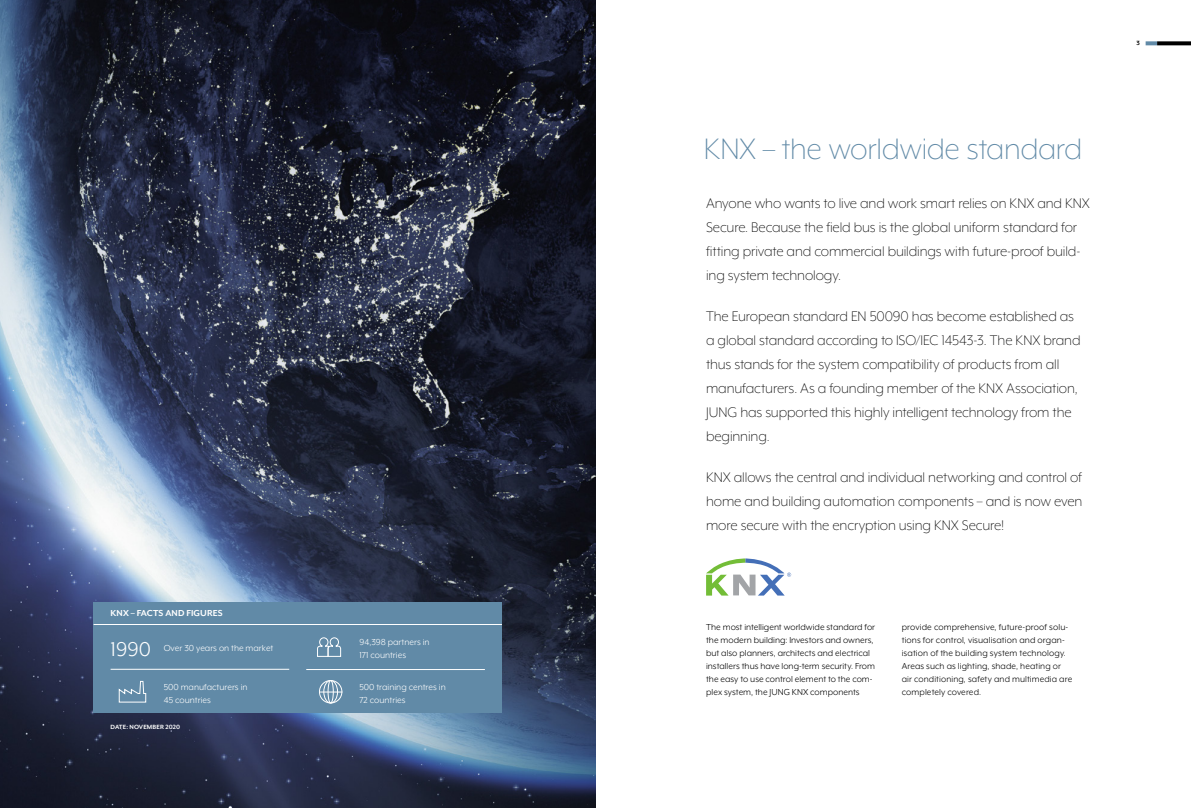
<style>
.page{position:relative;width:1191px;height:808px;background:#fff}
.page>*{position:absolute;margin:0;border:0;box-sizing:border-box;transform-origin:0 0}
.t1{font:300 34px "Mr Eaves XL Mod OT";letter-spacing:-.01em;color:#618aa7}
.t2{font:23px "Mr Eaves XL Mod OT";color:#fff}
.t3{font:300 16px/24px "Mr Eaves XL Mod OT";letter-spacing:-.005em;color:#000}
.t4{font:10px/13px "Mr Eaves XL Mod OT";letter-spacing:.005em;color:#000}
.t5{font:10px/13px "Mr Eaves XL Mod OT";color:#fff}
.t6{font:700 10px "Mr Eaves XL Mod OT";letter-spacing:.01em;color:#fff}
.t7{font:700 7px "Mr Eaves XL Mod OT";letter-spacing:.015em;color:#fff}
.t8{font:700 7px "Mr Eaves XL Mod OT";color:#000}
</style>
<div class="page">
<img style="left:0;top:0;width:595px;height:808px">
<svg style="left:706px;top:558px;width:85px;height:38px"></svg>
<div style="left:94px;top:602px;width:408px;height:111px;background:#618aa7"></div>
<hr style="left:111px;top:669px;width:178px;height:1px;background:#fff">
<hr style="left:94px;top:624px;width:408px;height:1px;background:#fff">
<hr style="left:306px;top:669px;width:179px;height:1px;background:#fff">
<div style="left:319px;top:680px;width:23px;height:23px;border:1px solid #fff;border-radius:50%"></div>
<div style="left:323px;top:680px;width:15px;height:23px;border:1px solid #fff;border-radius:50%"></div>
<div style="left:327px;top:680px;width:7px;height:23px;border:1px solid #fff;border-radius:50%"></div>
<svg style="left:320px;top:691px;width:22px;height:1px"></svg>
<svg style="left:317px;top:637px;width:25px;height:20px"></svg>
<svg style="left:118px;top:680px;width:29px;height:23px"></svg>
<svg style="left:1145px;top:41px;width:12px;height:4px"></svg>
<svg style="left:1157px;top:41px;width:34px;height:4px"></svg>
<p class="t6" style="left:111px;top:608px;width:114px">KNX – FACTS AND FIGURES</p>
<h2 class="t2" style="left:111px;top:638px;width:42px">1990</h2>
<p class="t5" style="left:359px;top:635px;width:72px">94,398 partners in<br>171 countries</p>
<p class="t5" style="left:359px;top:680px;width:88px">500 training centres in<br>72 countries</p>
<p class="t5" style="left:164px;top:642px;width:111px">Over 30 years on the market</p>
<p class="t5" style="left:164px;top:680px;width:85px">500 manufacturers in<br>45 countries</p>
<p class="t7" style="left:111px;top:724px;width:71px">DATE: NOVEMBER 2020</p>
<h1 class="t1" style="left:704px;top:132px;width:380px">KNX – the worldwide standard</h1>
<p class="t3" style="left:706px;top:191px;width:385px">Anyone who wants to live and work smart relies on KNX and KNX Secure. Because the field bus is the global uniform standard for fitting private and commercial buildings with future-proof build&shy;ing system technology.</p>
<p class="t3" style="left:706px;top:304px;width:376px">The European standard EN 50090 has become established as a global standard according to ISO/IEC 14543-3. The KNX brand thus stands for the system compatibility of products from all manufacturers. As a founding member of the KNX Association, JUNG has supported this highly intelligent technology from the beginning.</p>
<p class="t3" style="left:706px;top:465px;width:378px;text-align:justify">KNX allows the central and individual networking and control of home and building automation components – and is now even more secure with the encryption using KNX Secure!</p>
<p class="t4" style="left:706px;top:620px;width:171px">The most intelligent worldwide standard for the modern building: Investors and owners, but also planners, architects and electrical installers thus have long-term security. From the easy to use control element to the com&shy;plex system, the JUNG KNX components</p>
<p class="t4" style="left:901px;top:620px;width:172px">provide comprehensive, future-proof solu&shy;tions for control, visualisation and organ&shy;isation of the building system technology.<br>Areas such as lighting, shade, heating or air conditioning, safety and multimedia are completely covered.</p>
<p class="t8" style="left:1136px;top:40px;width:5px">3</p>
</div>
